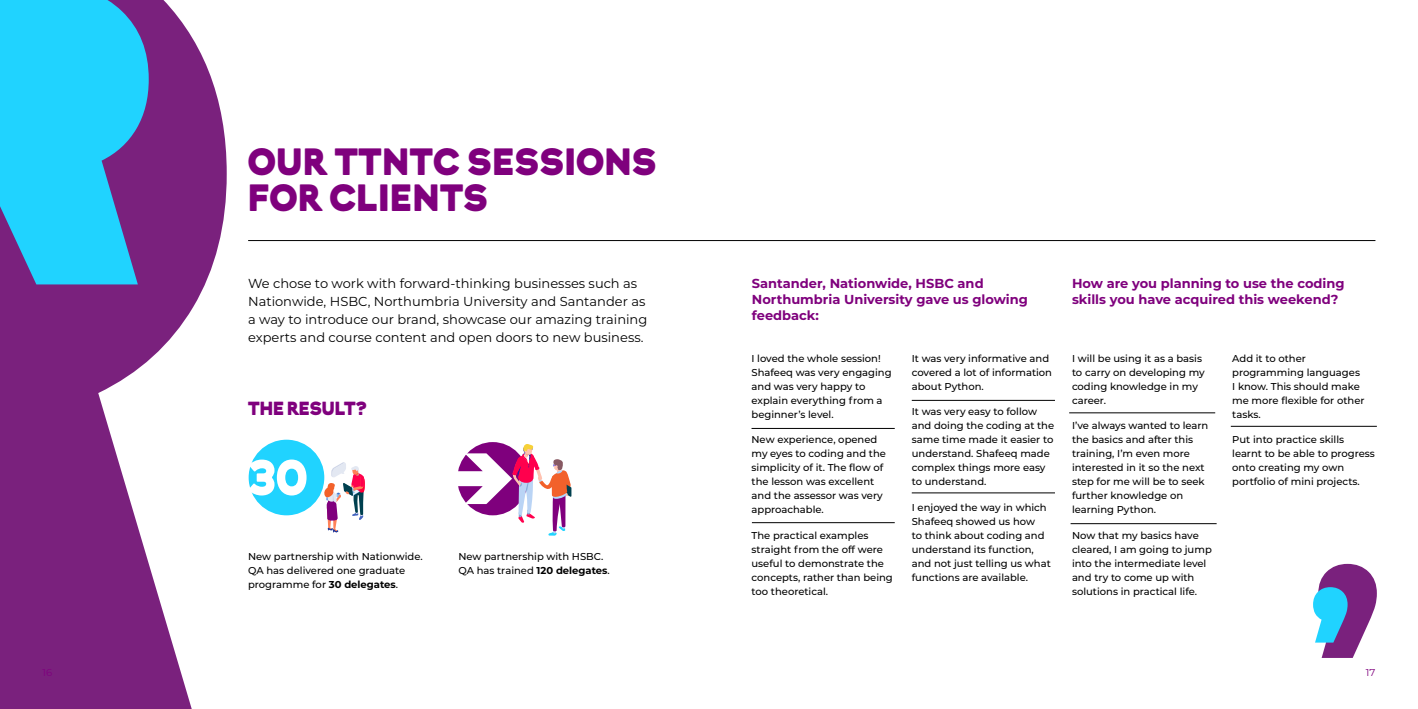
<style>
.page{position:relative;width:1418px;height:709px;background:#fff}
.page>*{position:absolute;margin:0;border:0;box-sizing:border-box;transform-origin:0 0}
.t1{font:38px/36px "Krana Fat B";letter-spacing:.02em;color:#7f007d}
.t2{font:19px "Krana Fat B";color:#7f007d}
.t3{font:13px/18px "Montserrat";color:#000}
.t4{font:700 13px/16px "Montserrat";color:#7f007d}
.t5{font:500 10px/14px "Montserrat";color:#000}
.t6{font:10px "Montserrat";color:#7f007d}
.s1{font-weight:700}
</style>
<div class="page">
<hr style="left:248px;top:240px;width:1127px;height:1px;background:#000">
<svg style="left:0;top:0;width:227px;height:709px;fill:#7a217d"></svg>
<svg style="left:0;top:0;width:149px;height:284px;background:#2eb5e9"></svg>
<hr style="left:751px;top:428px;width:143px;height:1px;background:#000">
<hr style="left:752px;top:522px;width:142px;height:1px;background:#000">
<hr style="left:1069px;top:412px;width:146px;height:1px;background:#000">
<hr style="left:911px;top:492px;width:143px;height:1px;background:#000">
<svg style="left:1313px;top:564px;width:63px;height:94px"></svg>
<hr style="left:911px;top:400px;width:143px;height:1px;background:#000">
<hr style="left:1070px;top:523px;width:146px;height:1px;background:#000">
<hr style="left:1230px;top:426px;width:146px;height:1px;background:#000">
<div style="left:249px;top:439px;width:75px;height:76px;background:#20d3ff;border-radius:50%"></div>
<svg style="left:248px;top:459px;width:58px;height:36px"></svg>
<svg style="left:323px;top:462px;width:42px;height:70px"></svg>
<svg style="left:458px;top:443px;width:113px;height:92px"></svg>
<h1 class="t1" style="left:248px;top:143px;width:409px">OUR TTNTC SESSIONS<br>FOR CLIENTS</h1>
<h3 class="t3" style="left:248px;top:274px;width:401px">We chose to work with forward-thinking businesses such as Nationwide, HSBC, Northumbria University and Santander as a way to introduce our brand, showcase our amazing training experts and course content and open doors to new business.</h3>
<h2 class="t2" style="left:248px;top:396px;width:120px">THE RESULT?</h2>
<p class="t5" style="left:248px;top:549px;width:176px">New partnership with Nationwide.<br>QA has delivered one graduate programme for <span class="s1">30 delegates</span>.</p>
<p class="t5" style="left:458px;top:549px;width:153px">New partnership with HSBC.<br>QA has trained <span class="s1">120 delegates</span>.</p>
<h3 class="t4" style="left:752px;top:274px;width:278px">Santander, Nationwide, HSBC and<br>Northumbria University gave us glowing feedback:</h3>
<p class="t5" style="left:751px;top:351px;width:142px">I loved the whole session!<br>Shafeeq was very engaging and was very happy to explain everything from a beginner’s level.</p>
<p class="t5" style="left:751px;top:432px;width:136px">New experience, opened my eyes to coding and the simplicity of it. The flow of the lesson was excellent and the assessor was very approachable.</p>
<p class="t5" style="left:751px;top:528px;width:143px">The practical examples straight from the off were useful to demonstrate the concepts, rather than being too theoretical.</p>
<p class="t5" style="left:911px;top:351px;width:142px">It was very informative and covered a lot of information about Python.</p>
<p class="t5" style="left:911px;top:404px;width:144px">It was very easy to follow and doing the coding at the same time made it easier to understand. Shafeeq made complex things more easy to understand.</p>
<p class="t5" style="left:911px;top:500px;width:141px">I enjoyed the way in which<br>Shafeeq showed us how<br>to think about coding and understand its function, and not just telling us what functions are available.</p>
<h3 class="t4" style="left:1071px;top:274px;width:274px">How are you planning to use the coding skills you have acquired this weekend?</h3>
<p class="t5" style="left:1071px;top:351px;width:134px">I will be using it as a basis to carry on developing my coding knowledge in my career.</p>
<p class="t5" style="left:1071px;top:418px;width:138px">I’ve always wanted to learn the basics and after this training, I’m even more interested in it so the next step for me will be to seek further knowledge on learning Python.</p>
<p class="t5" style="left:1071px;top:528px;width:141px">Now that my basics have cleared, I am going to jump into the intermediate level and try to come up with solutions in practical life.</p>
<p class="t5" style="left:1232px;top:351px;width:134px">Add it to other programming languages<br>I know. This should make me more flexible for other tasks.</p>
<p class="t5" style="left:1232px;top:432px;width:144px">Put into practice skills learnt to be able to progress onto creating my own portfolio of mini projects.</p>
<p class="t6" style="left:43px;top:665px;width:11px">16</p>
<p class="t6" style="left:1365px;top:665px;width:11px">17</p>
</div>
